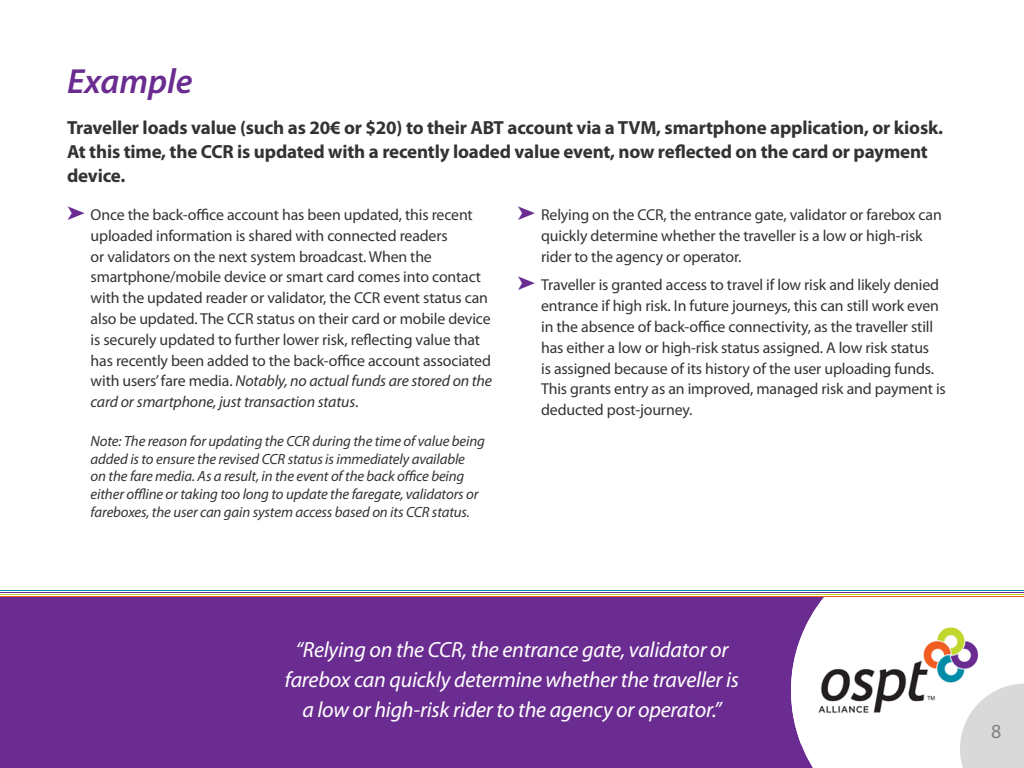
<style>
.page{position:relative;width:1024px;height:768px;background:#fff}
.page>*{position:absolute;margin:0;border:0;box-sizing:border-box;transform-origin:0 0}
.t1{font:italic 600 35px "Myriad Pro";color:#6a2c90}
.t2{font:italic 22px/30px "Myriad Pro";letter-spacing:-.01em;color:#fff;text-align:center}
.t3{font:20px "Myriad Pro";color:#808080}
.t4{font:700 19px/24px "Myriad Pro";letter-spacing:-.01em;color:#333}
.t5{font:15.8px/20.8px "Myriad Pro";letter-spacing:-.01em;color:#333}
.t6{font:italic 14.9px/17.8px "Myriad Pro";letter-spacing:-.01em;color:#333}
.s1{color:#6a2c90}
.s2{font-style:italic}
</style>
<div class="page">
<div style="left:0;top:596px;width:1024px;height:172px;background:#6a2c90"></div>
<div style="left:801px;top:597px;width:223px;height:171px;background:#fff"></div>
<img style="left:791px;top:597px;width:218px;height:147px">
<svg style="left:960px;top:684px;width:64px;height:84px;background:#dfdfdf"></svg>
<hr style="left:0;top:590px;width:1024px;height:1px;background:#008ca8">
<hr style="left:0;top:592px;width:1024px;height:1px;background:#6a2c90">
<hr style="left:0;top:594px;width:1024px;height:1px;background:#c1d82f">
<hr style="left:0;top:596px;width:1024px;height:1px;background:#f15d22">
<p class="t1" style="left:67px;top:59px;width:127px">Example</p>
<p class="t4" style="left:67px;top:115px;width:878px">Traveller loads value (such as 20€ or $20) to their ABT account via a TVM, smartphone application, or kiosk.<br>At this time, the CCR is updated with a recently loaded value event, now reflected on the card or payment device.</p>
<p class="t5" style="left:91px;top:204px;width:403px;text-indent:-24px"><span class="s1">➤</span> Once the back-office account has been updated, this recent uploaded information is shared with connected readers<br>or validators on the next system broadcast. When the smartphone/mobile device or smart card comes into contact with the updated reader or validator, the CCR event status can also be updated. The CCR status on their card or mobile device is securely updated to further lower risk, reflecting value that has recently been added to the back-office account associated with users’ fare media. <span class="s2">Notably, no actual funds are stored on the card or smartphone, just transaction status</span>.</p>
<p class="t6" style="left:91px;top:432px;width:396px">Note: The reason for updating the CCR during the time of value being added is to ensure the revised CCR status is immediately available<br>on the fare media. As a result, in the event of the back office being either offline or taking too long to update the faregate, validators or fareboxes, the user can gain system access based on its CCR status.</p>
<p class="t5" style="left:541px;top:204px;width:402px;text-indent:-24px"><span class="s1">➤</span> Relying on the CCR, the entrance gate, validator or farebox can quickly determine whether the traveller is a low or high-risk rider to the agency or operator.</p>
<p class="t5" style="left:541px;top:274px;width:406px;text-indent:-24px"><span class="s1">➤</span> Traveller is granted access to travel if low risk and likely denied entrance if high risk. In future journeys, this can still work even in the absence of back-office connectivity, as the traveller still has either a low or high-risk status assigned. A low risk status<br>is assigned because of its history of the user uploading funds.<br>This grants entry as an improved, managed risk and payment is deducted post-journey.</p>
<p class="t2" style="left:285px;top:634px;width:456px">“Relying on the CCR, the entrance gate, validator or farebox can quickly determine whether the traveller is a low or high-risk rider to the agency or operator.”</p>
<p class="t3" style="left:991px;top:719px;width:12px">8</p>
</div>
